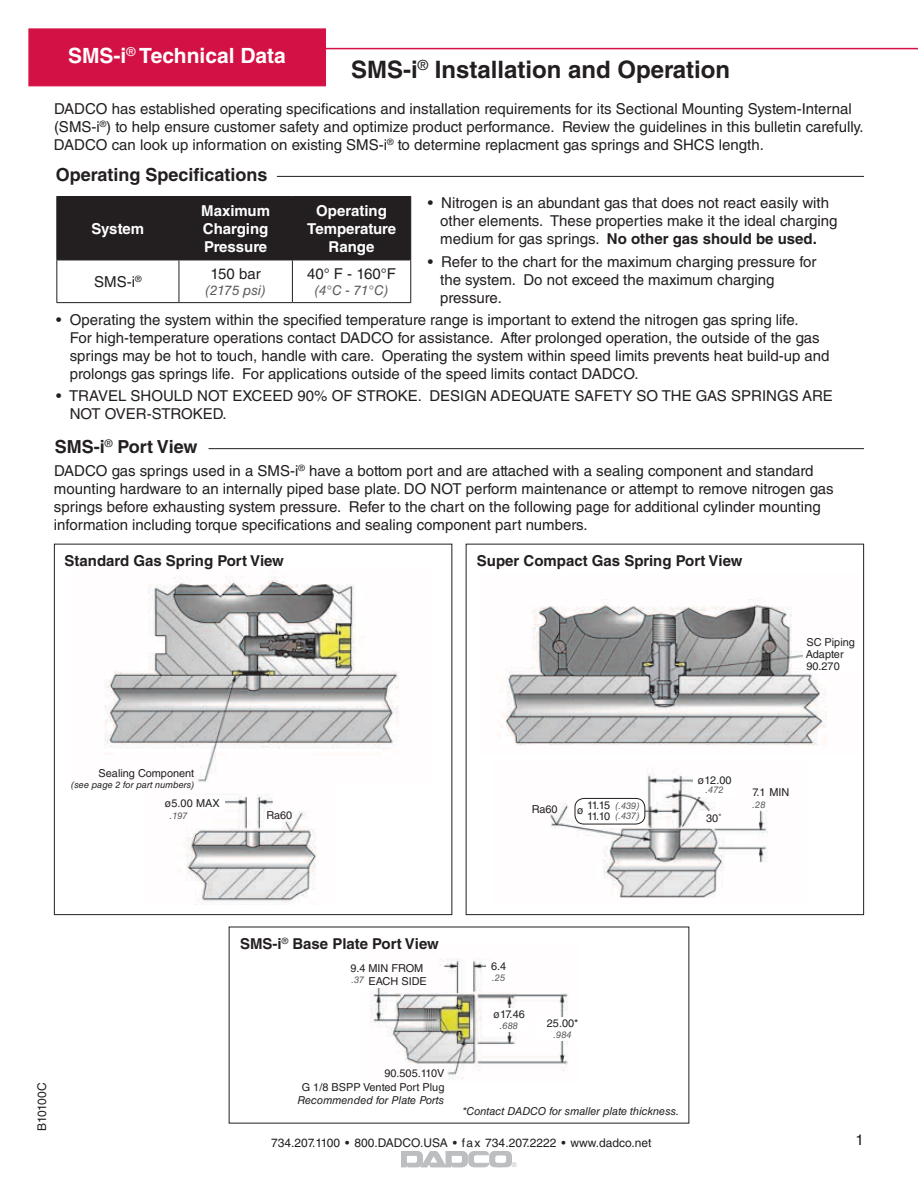
<style>
.page{position:relative;width:918px;height:1188px;background:#fff}
.page>*{position:absolute;margin:0;border:0;box-sizing:border-box;transform-origin:0 0}
.t1{font:700 24px "Helvetica LT Std";color:#231f20}
.t2{font:700 21px "Helvetica LT Std";color:#fff}
.t3{font:700 18px "Helvetica LT Std";color:#231f20}
.t4{font:15px/18px "Helvetica LT Std";color:#231f20}
.t5{font:700 15px "Helvetica LT Std";color:#231f20}
.t6{font:700 15px/18px "Helvetica LT Std";color:#fff;text-align:justify}
.t7{font:italic 13.5px "Helvetica LT Std";color:#58595b}
.t8{font:12px "Helvetica LT Std";color:#231f20}
.t9{font:12px "Helvetica LT Std";letter-spacing:-.03em;color:#231f20}
.t10{font:10.95px/12px "Helvetica LT Std";color:#231f20}
.t11{font:italic 10.95px "Helvetica LT Std";color:#231f20}
.t12{font:italic 9.3px/10.4px "Helvetica LT Std";color:#58595b}
.t13{font:italic 9.15px "Helvetica LT Std";color:#231f20}
.t14{font:6.45px "Helvetica LT Std";color:#bcbec0}
.s1{font-weight:700}
</style>
<div class="page">
<div style="left:29px;top:29px;width:297px;height:57px;background:#d41145"></div>
<hr style="left:295px;top:48px;width:623px;height:1px;background:#d41145">
<svg style="left:401px;top:1151px;width:111px;height:16px"></svg>
<img style="left:550px;top:774px;width:218px;height:124px">
<img style="left:178px;top:794px;width:139px;height:111px">
<img style="left:501px;top:598px;width:325px;height:147px">
<div style="left:575px;top:798px;width:70px;height:26px;background:#fff;border-radius:9px"></div>
<div style="left:575px;top:798px;width:70px;height:26px;border:1px solid #231f20;border-radius:9px"></div>
<hr style="left:277px;top:176px;width:587px;height:1px;background:#231f20">
<div style="left:57px;top:197px;width:353px;height:63px;background:#231f20"></div>
<hr style="left:56px;top:196px;width:123px;height:1px;background:#231f20">
<hr style="left:56px;top:197px;width:1px;height:63px;background:#231f20">
<hr style="left:179px;top:196px;width:113px;height:1px;background:#231f20">
<hr style="left:179px;top:197px;width:1px;height:63px;background:#231f20">
<hr style="left:292px;top:196px;width:119px;height:1px;background:#231f20">
<hr style="left:292px;top:197px;width:1px;height:63px;background:#231f20">
<hr style="left:410px;top:197px;width:1px;height:63px;background:#231f20">
<hr style="left:56px;top:260px;width:123px;height:1px;background:#231f20">
<hr style="left:56px;top:260px;width:1px;height:42px;background:#231f20">
<hr style="left:179px;top:260px;width:113px;height:1px;background:#231f20">
<hr style="left:179px;top:260px;width:1px;height:42px;background:#231f20">
<hr style="left:292px;top:260px;width:119px;height:1px;background:#231f20">
<hr style="left:292px;top:260px;width:1px;height:42px;background:#231f20">
<hr style="left:410px;top:260px;width:1px;height:42px;background:#231f20">
<hr style="left:56px;top:302px;width:123px;height:1px;background:#231f20">
<hr style="left:179px;top:302px;width:113px;height:1px;background:#231f20">
<hr style="left:292px;top:302px;width:119px;height:1px;background:#231f20">
<hr style="left:208px;top:448px;width:656px;height:1px;background:#231f20">
<img style="left:104px;top:576px;width:295px;height:207px">
<img style="left:370px;top:958px;width:198px;height:121px">
<div style="left:196px;top:800px;width:29px;height:11px;background:#fff"></div>
<div style="left:693px;top:775px;width:43px;height:21px;background:#fff"></div>
<div style="left:486px;top:962px;width:25px;height:20px;background:#fff"></div>
<div style="left:491px;top:1008px;width:36px;height:23px;background:#fff"></div>
<div style="left:536px;top:1017px;width:54px;height:24px;background:#fff"></div>
<div style="left:364px;top:980px;width:19px;height:8px;background:#fff"></div>
<div style="left:803px;top:639px;width:55px;height:34px;background:#fff"></div>
<div style="left:54px;top:544px;width:398px;height:371px;border:1px solid #231f20"></div>
<div style="left:466px;top:544px;width:398px;height:371px;border:1px solid #231f20"></div>
<h2 class="t2" style="left:68px;top:43px;width:219px">SMS-i<sup>®</sup> Technical Data</h2>
<h1 class="t1" style="left:351px;top:55px;width:381px">SMS-i<sup>®</sup> Installation and Operation</h1>
<p class="t4" style="left:54px;top:100px;width:811px">DADCO has established operating specifications and installation requirements for its Sectional Mounting System-Internal (SMS-i<sup>®</sup>) to help ensure customer safety and optimize product performance. Review the guidelines in this bulletin carefully.<br>DADCO can look up information on existing SMS-i<sup>®</sup> to determine replacment gas springs and SHCS length.</p>
<p class="t3" style="left:56px;top:164px;width:213px">Operating Specifications</p>
<p class="t4" style="left:440px;top:194px;width:399px;text-indent:-13px">• Nitrogen is an abundant gas that does not react easily with other elements. These properties make it the ideal charging medium for gas springs. <span class="s1">No other gas should be used.</span></p>
<p class="t4" style="left:440px;top:252px;width:378px;text-indent:-13px">• Refer to the chart for the maximum charging pressure for the system. Do not exceed the maximum charging pressure.</p>
<p class="t4" style="left:70px;top:311px;width:761px;text-indent:-14px">• Operating the system within the specified temperature range is important to extend the nitrogen gas spring life.<br>For high-temperature operations contact DADCO for assistance. After prolonged operation, the outside of the gas springs may be hot to touch, handle with care. Operating the system within speed limits prevents heat build-up and prolongs gas springs life. For applications outside of the speed limits contact DADCO.</p>
<p class="t4" style="left:70px;top:387px;width:765px;text-indent:-14px">• TRAVEL SHOULD NOT EXCEED 90% OF STROKE. DESIGN ADEQUATE SAFETY SO THE GAS SPRINGS ARE<br>NOT OVER-STROKED.</p>
<p class="t6" style="left:201px;top:201px;width:70px">Maximum Charging Pressure</p>
<p class="t6" style="left:307px;top:201px;width:90px;text-align:center">Operating<br>Temperature<br>Range</p>
<p class="t6" style="left:92px;top:219px;width:54px">System</p>
<p class="t4" style="left:211px;top:264px;width:52px">150 bar</p>
<p class="t7" style="left:206px;top:282px;width:62px">(2175 psi)</p>
<p class="t4" style="left:307px;top:264px;width:90px">40° F - 160°F</p>
<p class="t7" style="left:315px;top:282px;width:75px">(4°C - 71°C)</p>
<p class="t4" style="left:94px;top:272px;width:49px">SMS-i<sup>®</sup></p>
<p class="t3" style="left:55px;top:436px;width:144px">SMS-i<sup>®</sup> Port View</p>
<p class="t4" style="left:54px;top:461px;width:781px">DADCO gas springs used in a SMS-i<sup>®</sup> have a bottom port and are attached with a sealing component and standard mounting hardware to an internally piped base plate. DO NOT perform maintenance or attempt to remove nitrogen gas springs before exhausting system pressure. Refer to the chart on the following page for additional cylinder mounting information including torque specifications and sealing component part numbers.</p>
<p class="t5" style="left:64px;top:551px;width:221px">Standard Gas Spring Port View</p>
<p class="t5" style="left:477px;top:551px;width:267px">Super Compact Gas Spring Port View</p>
<p class="t10" style="left:806px;top:637px;width:51px">SC Piping<br>Adapter<br>90.270</p>
<p class="t10" style="left:99px;top:767px;width:97px">Sealing Component</p>
<p class="t13" style="left:71px;top:780px;width:125px">(see page 2 for part numbers)</p>
<p class="t10" style="left:165px;top:797px;width:56px">ø5.00 MAX</p>
<p class="t12" style="left:170px;top:810px;width:20px">.197</p>
<p class="t10" style="left:266px;top:809px;width:27px">Ra60</p>
<p class="t10" style="left:532px;top:803px;width:27px">Ra60</p>
<p class="t10" style="left:587px;top:800px;width:25px;line-height:10.4px">11.15<br>11.10</p>
<p class="t10" style="left:577px;top:804px;width:8px">ø</p>
<p class="t12" style="left:616px;top:800px;width:25px">(.439) (.437)</p>
<p class="t10" style="left:698px;top:774px;width:35px">ø12.00</p>
<p class="t12" style="left:706px;top:785px;width:20px">.472</p>
<p class="t10" style="left:706px;top:812px;width:17px">30˚</p>
<p class="t10" style="left:753px;top:787px;width:38px">7.1 MIN</p>
<p class="t12" style="left:753px;top:799px;width:15px">.28</p>
<p class="t9" style="left:35px;top:1131px;width:49px;rotate:-90deg">B10100C</p>
<p class="t5" style="left:240px;top:934px;width:200px">SMS-i<sup>®</sup> Base Plate Port View</p>
<p class="t10" style="left:368px;top:975px;width:60px">EACH SIDE</p>
<p class="t10" style="left:350px;top:962px;width:75px">9.4 MIN FROM</p>
<p class="t12" style="left:351px;top:974px;width:15px">.37</p>
<p class="t10" style="left:302px;top:1067px;width:144px;line-height:13px;text-align:right">90.505.110V<br>G 1/8 BSPP Vented Port Plug</p>
<p class="t11" style="left:297px;top:1093px;width:148px">Recommended for Plate Ports</p>
<p class="t10" style="left:491px;top:960px;width:17px">6.4</p>
<p class="t12" style="left:492px;top:973px;width:15px">.25</p>
<p class="t10" style="left:493px;top:1008px;width:33px">ø17.46</p>
<p class="t12" style="left:500px;top:1021px;width:20px">.688</p>
<p class="t10" style="left:547px;top:1017px;width:33px">25.00*</p>
<p class="t12" style="left:554px;top:1029px;width:20px">.984</p>
<p class="t11" style="left:462px;top:1105px;width:218px">*Contact DADCO for smaller plate thickness.</p>
<p class="t8" style="left:271px;top:1136px;width:382px">734.207.1100 • 800.DADCO.USA • fax 734.207.2222 • www.dadco.net</p>
<p class="t14" style="left:512px;top:1161px;width:6px">®</p>
<p class="t4" style="left:856px;top:1130px;width:10px">1</p>
</div>
